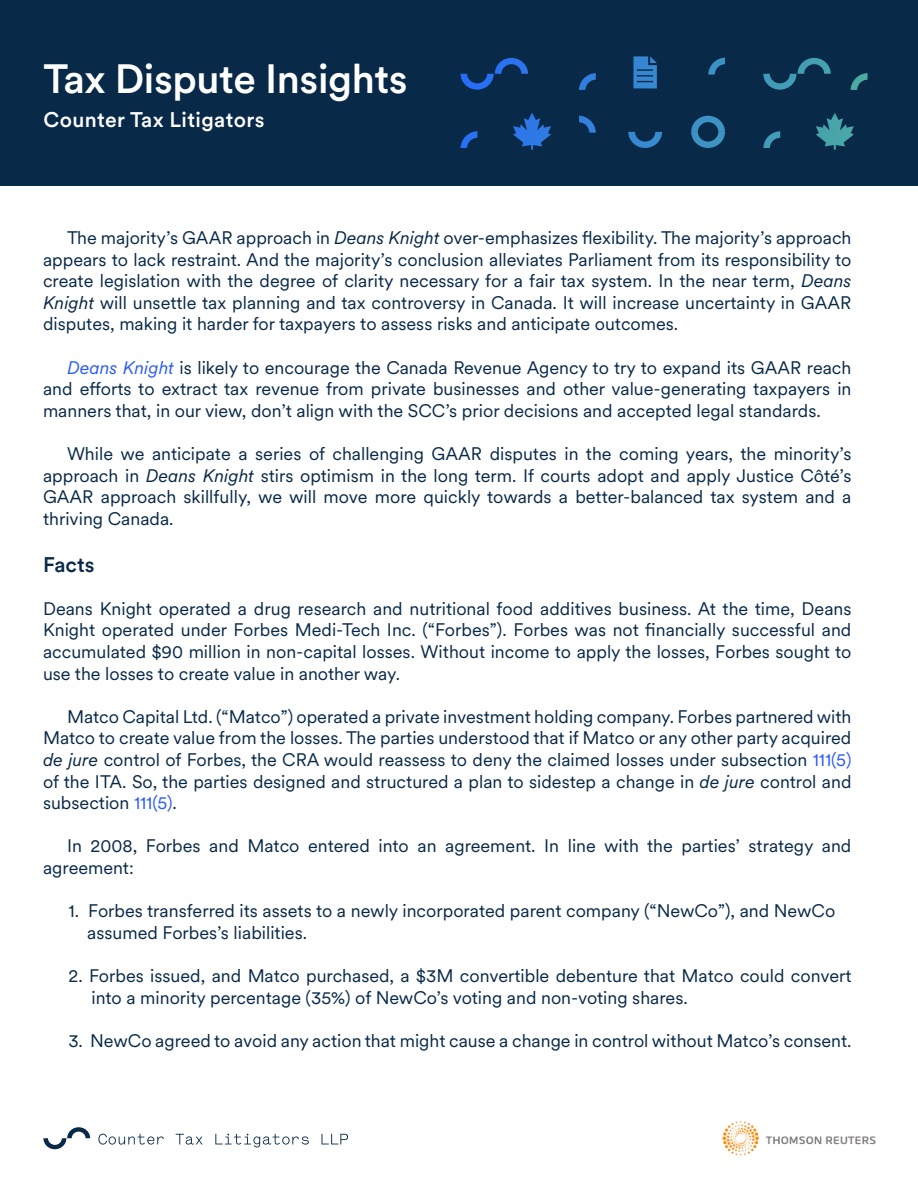
<style>
.page{position:relative;width:918px;height:1188px;background:#fff}
.page>*{position:absolute;margin:0;border:0;box-sizing:border-box;transform-origin:0 0}
.t1{font:500 40.5px "Circular XX";letter-spacing:-.01em;color:#fff}
.t2{font:500 21px "Circular XX";letter-spacing:.02em;color:#fff}
.t3{font:500 21px "Circular XX";color:#082948}
.t4{font:18px/21.6px "Circular XX";color:#082948;text-align:justify}
.s1{font-style:italic}
.s2{font-style:italic;color:#2d5cf1}
.s3{color:#2d5cf1}
</style>
<div class="page">
<img style="left:722px;top:1120px;width:154px;height:36px">
<div style="left:0;top:0;width:918px;height:186px;background:#082948"></div>
<svg style="left:98px;top:1134px;width:66px;height:11px"></svg>
<svg style="left:176px;top:1134px;width:27px;height:11px"></svg>
<svg style="left:215px;top:1134px;width:94px;height:13px"></svg>
<svg style="left:322px;top:1134px;width:26px;height:10px"></svg>
<svg style="left:43px;top:1127px;width:47px;height:22px"></svg>
<svg style="left:513px;top:113px;width:38px;height:37px"></svg>
<svg style="left:628px;top:132px;width:34px;height:16px"></svg>
<svg style="left:691px;top:116px;width:34px;height:32px"></svg>
<svg style="left:579px;top:116px;width:17px;height:17px"></svg>
<svg style="left:461px;top:131px;width:16px;height:17px"></svg>
<svg style="left:633px;top:56px;width:24px;height:32px"></svg>
<svg style="left:461px;top:58px;width:67px;height:32px"></svg>
<svg style="left:708px;top:58px;width:17px;height:17px"></svg>
<svg style="left:579px;top:73px;width:17px;height:17px"></svg>
<svg style="left:816px;top:113px;width:38px;height:37px"></svg>
<svg style="left:763px;top:131px;width:17px;height:17px"></svg>
<svg style="left:763px;top:58px;width:68px;height:32px"></svg>
<svg style="left:851px;top:73px;width:17px;height:17px"></svg>
<p class="t1" style="left:44px;top:51px;width:366px">Tax Dispute Insights</p>
<p class="t2" style="left:44px;top:105px;width:223px">Counter Tax Litigators</p>
<p class="t4" style="left:43px;top:226px;width:810px;text-indent:24px">The majority’s GAAR approach in <span class="s1">Deans Knight</span> over-emphasizes flexibility. The majority’s approach appears to lack restraint. And the majority’s conclusion alleviates Parliament from its responsibility to create legislation with the degree of clarity necessary for a fair tax system. In the near term, <span class="s1">Deans Knight</span> will unsettle tax planning and tax controversy in Canada. It will increase uncertainty in GAAR disputes, making it harder for taxpayers to assess risks and anticipate outcomes.</p>
<p class="t4" style="left:43px;top:356px;width:810px;text-indent:24px"><span class="s2">Deans Knight</span> is likely to encourage the Canada Revenue Agency to try to expand its GAAR reach and efforts to extract tax revenue from private businesses and other value-generating taxpayers in manners that, in our view, don’t align with the SCC’s prior decisions and accepted legal standards.</p>
<p class="t4" style="left:43px;top:442px;width:810px;text-indent:24px">While we anticipate a series of challenging GAAR disputes in the coming years, the minority’s approach in <span class="s1">Deans Knight</span> stirs optimism in the long term. If courts adopt and apply Justice Côté’s GAAR approach skillfully, we will move more quickly towards a better-balanced tax system and a thriving Canada.</p>
<p class="t3" style="left:43px;top:550px;width:53px">Facts</p>
<p class="t4" style="left:43px;top:597px;width:810px">Deans Knight operated a drug research and nutritional food additives business. At the time, Deans Knight operated under Forbes Medi-Tech Inc. (“Forbes”). Forbes was not financially successful and accumulated $90 million in non-capital losses. Without income to apply the losses, Forbes sought to use the losses to create value in another way.</p>
<p class="t4" style="left:43px;top:705px;width:810px;text-indent:24px">Matco Capital Ltd. (“Matco”) operated a private investment holding company. Forbes partnered with Matco to create value from the losses. The parties understood that if Matco or any other party acquired <span class="s1">de jure</span> control of Forbes, the CRA would reassess to deny the claimed losses under subsection <span class="s3">111(5) </span>of the ITA. So, the parties designed and structured a plan to sidestep a change in <span class="s1">de jure</span> control and subsection <span class="s3">111(5)</span>.</p>
<p class="t4" style="left:43px;top:835px;width:810px;text-indent:24px">In 2008, Forbes and Matco entered into an agreement. In line with the parties’ strategy and agreement:</p>
<p class="t4" style="left:69px;top:899px;width:768px">1. Forbes transferred its assets to a newly incorporated parent company (“NewCo”), and NewCo</p>
<p class="t4" style="left:87px;top:921px;width:221px">assumed Forbes’s liabilities.</p>
<p class="t4" style="left:91px;top:964px;width:762px;text-indent:-23px">2. Forbes issued, and Matco purchased, a $3M convertible debenture that Matco could convert into a minority percentage (35%) of NewCo’s voting and non-voting shares.</p>
<p class="t4" style="left:69px;top:1029px;width:785px">3. NewCo agreed to avoid any action that might cause a change in control without Matco’s consent.</p>
</div>
